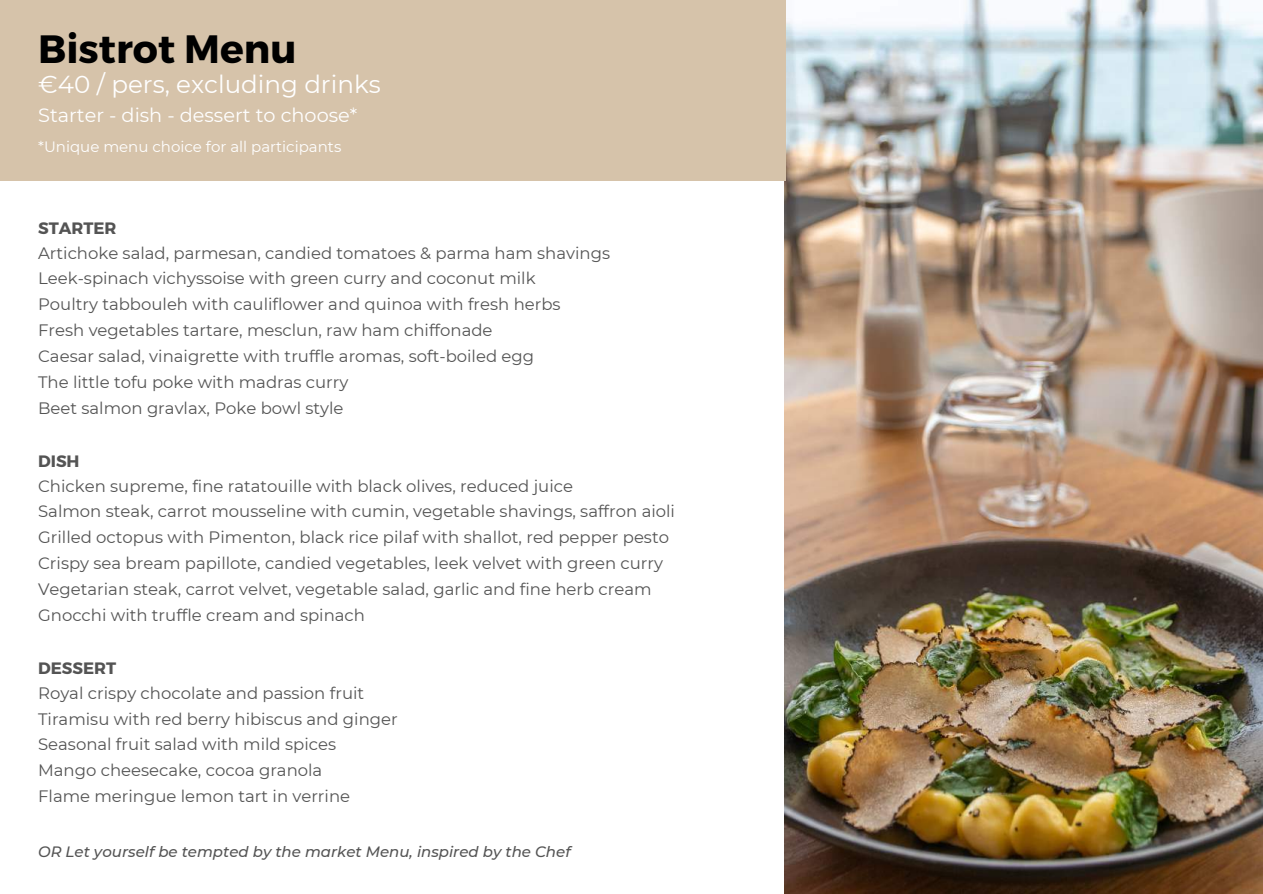
<style>
.page{position:relative;width:1263px;height:894px;background:#fff}
.page>*{position:absolute;margin:0;border:0;box-sizing:border-box;transform-origin:0 0}
.t1{font:700 39.45px "Montserrat";color:#000}
.t2{font:24.6px "Montserrat";color:#fff}
.t3{font:19.35px "Montserrat";color:#fff}
.t4{font:16.5px/25.8px "Montserrat";color:#545454}
.t5{font:700 16.5px "Montserrat";color:#545454}
.t6{font:italic 500 15px "Montserrat";color:#545454}
.t7{font:15px "Montserrat";color:#fff}
</style>
<div class="page">
<img style="left:785px;top:0;width:478px;height:893px">
<div style="left:0;top:0;width:785px;height:180px;background:#d6c3aa"></div>
<h1 class="t1" style="left:38px;top:23px;width:260px">Bistrot Menu</h1>
<h2 class="t2" style="left:38px;top:69px;width:344px">€40 / pers, excluding drinks</h2>
<p class="t3" style="left:38px;top:103px;width:321px">Starter - dish - dessert to choose*</p>
<p class="t7" style="left:38px;top:137px;width:305px">*Unique menu choice for all participants</p>
<p class="t5" style="left:38px;top:217px;width:80px">STARTER</p>
<p class="t4" style="left:38px;top:240px;width:573px">Artichoke salad, parmesan, candied tomatoes &amp; parma ham shavings Leek-spinach vichyssoise with green curry and coconut milk<br>Poultry tabbouleh with cauliflower and quinoa with fresh herbs Fresh vegetables tartare, mesclun, raw ham chiffonade<br>Caesar salad, vinaigrette with truffle aromas, soft-boiled egg<br>The little tofu poke with madras curry<br>Beet salmon gravlax, Poke bowl style</p>
<p class="t5" style="left:38px;top:450px;width:43px">DISH</p>
<p class="t4" style="left:38px;top:472px;width:638px">Chicken supreme, fine ratatouille with black olives, reduced juice<br>Salmon steak, carrot mousseline with cumin, vegetable shavings, saffron aioli Grilled octopus with Pimenton, black rice pilaf with shallot, red pepper pesto Crispy sea bream papillote, candied vegetables, leek velvet with green curry Vegetarian steak, carrot velvet, vegetable salad, garlic and fine herb cream Gnocchi with truffle cream and spinach</p>
<p class="t5" style="left:38px;top:657px;width:80px">DESSERT</p>
<p class="t4" style="left:38px;top:679px;width:361px">Royal crispy chocolate and passion fruit Tiramisu with red berry hibiscus and ginger Seasonal fruit salad with mild spices Mango cheesecake, cocoa granola<br>Flame meringue lemon tart in verrine</p>
<p class="t6" style="left:38px;top:842px;width:534px">OR Let yourself be tempted by the market Menu, inspired by the Chef</p>
</div>
